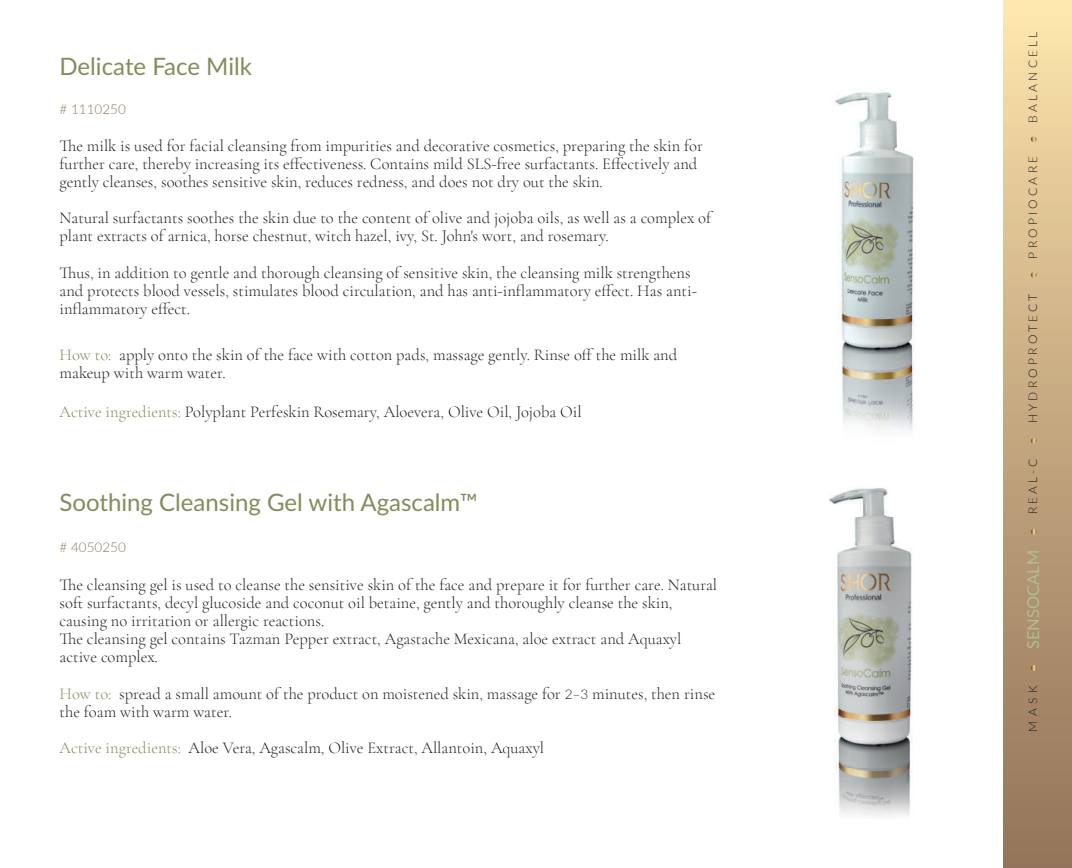
<style>
.page{position:relative;width:1072px;height:868px;background:#fff}
.page>*{position:absolute;margin:0;border:0;box-sizing:border-box;transform-origin:0 0}
.t1{font:24px "Lato";color:#858b5a}
.t2{font:300 16.5px/18px "Cormorant Garamond";color:#231f20}
.t3{font:16.5px "Lato";color:#aebe94}
.t4{font:300 13.5px "Lato";color:#8f755d}
.t5{font:300 12px "Lato";letter-spacing:.27em;color:#231f20}
.s1{color:#858b5a}
.s2{font-family:"Lato";font-size:13.5px}
</style>
<div class="page">
<div style="left:1003px;top:0;width:68px;height:867px;background:linear-gradient(to bottom,#fbe3aa,#8f7057)"></div>
<svg style="left:1030px;top:136px;width:6px;height:6px"></svg>
<svg style="left:1030px;top:272px;width:6px;height:6px"></svg>
<svg style="left:1030px;top:437px;width:6px;height:7px"></svg>
<svg style="left:1030px;top:664px;width:6px;height:7px"></svg>
<svg style="left:1030px;top:528px;width:6px;height:6px"></svg>
<img style="left:834px;top:92px;width:81px;height:340px">
<img style="left:829px;top:488px;width:84px;height:329px">
<h1 class="t1" style="left:60px;top:56px;width:194px">Delicate Face Milk</h1>
<p class="t4" style="left:60px;top:104px;width:68px"># 1110250</p>
<p class="t2" style="left:60px;top:137px;width:645px">The milk is used for facial cleansing from impurities and decorative cosmetics, preparing the skin for further care, thereby increasing its effectiveness. Contains mild SLS-free surfactants. Effectively and gently cleanses, soothes sensitive skin, reduces redness, and does not dry out the skin.</p>
<p class="t2" style="left:60px;top:209px;width:653px">Natural surfactants soothes the skin due to the content of olive and jojoba oils, as well as a complex of plant extracts of arnica, horse chestnut, witch hazel, ivy, St. John's wort, and rosemary.</p>
<p class="t2" style="left:60px;top:263px;width:639px">Thus, in addition to gentle and thorough cleansing of sensitive skin, the cleansing milk strengthens and protects blood vessels, stimulates blood circulation, and has anti-inflammatory effect. Has anti&shy;inflammatory effect.</p>
<p class="t2" style="left:60px;top:345px;width:619px"><span class="s1">How to:</span> apply onto the skin of the face with cotton pads, massage gently. Rinse off the milk and makeup with warm water.</p>
<p class="t2" style="left:60px;top:403px;width:523px"><span class="s1">Active ingredients:</span> Polyplant Perfeskin Rosemary, Aloevera, Olive Oil, Jojoba Oil</p>
<h1 class="t1" style="left:60px;top:492px;width:420px">Soothing Cleansing Gel with Agascalm™</h1>
<p class="t4" style="left:60px;top:542px;width:68px"># 4050250</p>
<p class="t2" style="left:60px;top:575px;width:659px">The cleansing gel is used to cleanse the sensitive skin of the face and prepare it for further care. Natural soft surfactants, decyl glucoside and coconut oil betaine, gently and thoroughly cleanse the skin, causing no irritation or allergic reactions.<br>The cleansing gel contains Tazman Pepper extract, Agastache Mexicana, aloe extract and Aquaxyl active complex.</p>
<p class="t2" style="left:60px;top:684px;width:657px"><span class="s1">How to:</span> spread a small amount of the product on moistened skin, massage for <span class="s2">2–3</span> minutes, then rinse the foam with warm water.</p>
<p class="t2" style="left:60px;top:738px;width:486px"><span class="s1">Active ingredients:</span> Aloe Vera, Agascalm, Olive Extract, Allantoin, Aquaxyl</p>
<p class="t5" style="left:1027px;top:123px;width:93px;rotate:-90deg">BALANCELL</p>
<p class="t5" style="left:1027px;top:258px;width:104px;rotate:-90deg">PROPIOCARE</p>
<p class="t5" style="left:1027px;top:423px;width:131px;rotate:-90deg">HYDROPROTECT</p>
<p class="t5" style="left:1027px;top:514px;width:57px;rotate:-90deg">REAL-C</p>
<p class="t3" style="left:1026px;top:649px;width:101px;rotate:-90deg">SENSOCALM</p>
<p class="t5" style="left:1028px;top:731px;width:47px;rotate:-90deg">MASK</p>
</div>
